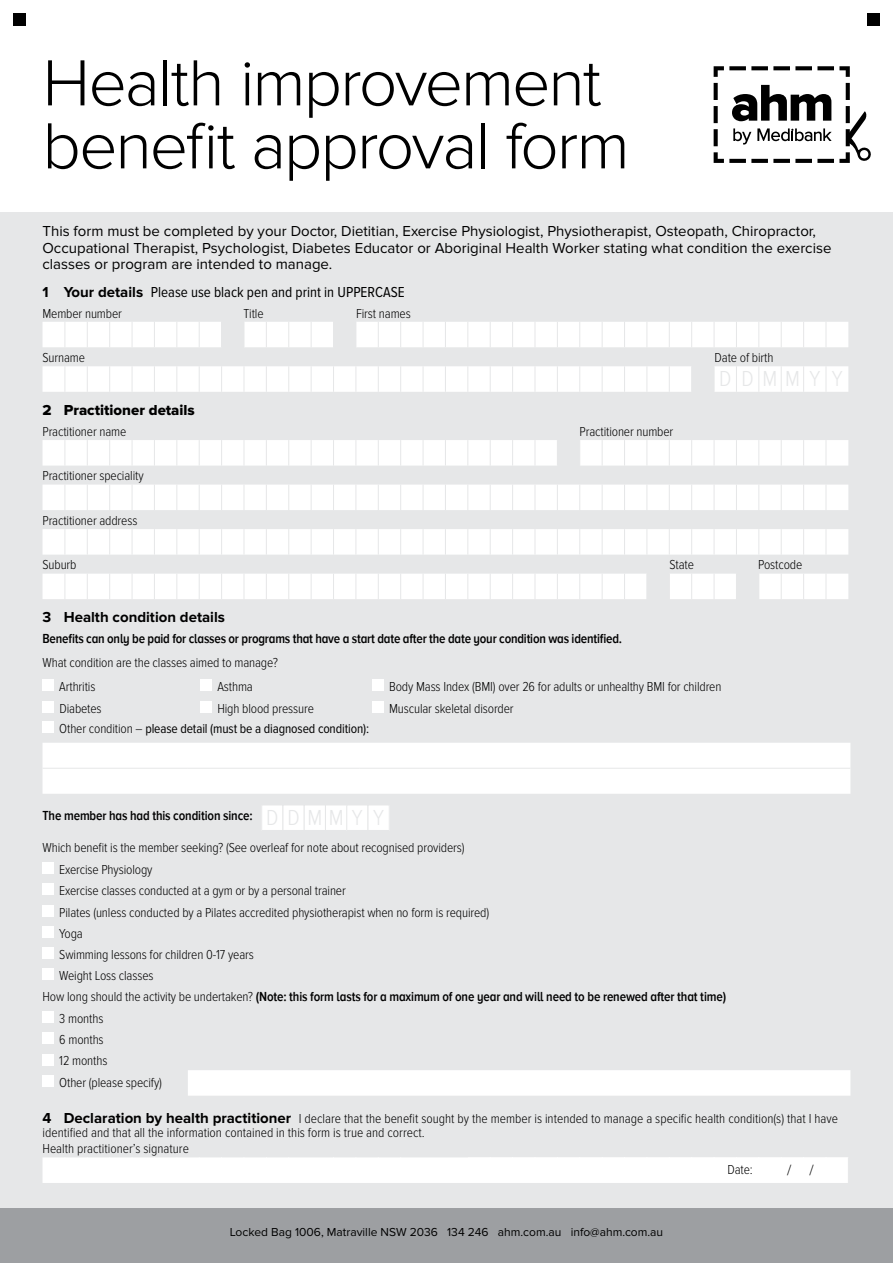
<style>
.page{position:relative;width:893px;height:1263px;background:#fff}
.page>*{position:absolute;margin:0;border:0;box-sizing:border-box;transform-origin:0 0}
.t1{font:300 67.5px/63px "Proxima Nova";letter-spacing:-.03em;color:#000}
.t2{font:300 22.5px "Proxima Nova Cond";letter-spacing:.395em;color:#e6e7e8}
.t3{font:15px/16.5px "Proxima Nova";color:#000}
.t4{font:15px "Proxima Nova Cond";color:#000}
.t5{font:700 15px "Proxima Nova";color:#000}
.t6{font:15px "Proxima Nova Extrabld";color:#000}
.t7{font:300 15px "Proxima Nova";color:#000}
.t8{font:300 13.5px/21.3px "Proxima Nova Cond";letter-spacing:-.01em;color:#000}
.t9{font:600 13.5px "Proxima Nova A Cond";letter-spacing:-.01em;color:#000}
.t10{font:13.5px "Proxima Nova Cond";letter-spacing:-.01em;color:#000}
.t11{font:12px "Proxima Nova";color:#000}
.s1{font-family:"Proxima Nova";font-weight:700}
.s2{font-weight:300}
.s3{font-family:"Proxima Nova Cond";font-weight:300}
.s4{font-family:"Proxima Nova";font-weight:700;font-size:15px}
</style>
<div class="page">
<div style="left:0;top:212px;width:893px;height:1051px;background:#e6e7e8"></div>
<svg style="left:714px;top:66px;width:157px;height:97px"></svg>
<div style="left:0;top:1209px;width:893px;height:54px;background:#9d9fa2"></div>
<div style="left:13px;top:13px;width:13px;height:13px;background:#000"></div>
<div style="left:867px;top:13px;width:13px;height:13px;background:#000"></div>
<svg style="left:43px;top:322px;width:805px;height:25px;background:#fcfcfc"></svg>
<svg style="left:43px;top:366px;width:805px;height:26px;background:#fcfcfc"></svg>
<svg style="left:43px;top:440px;width:805px;height:26px;background:#fcfcfc"></svg>
<div style="left:43px;top:485px;width:805px;height:25px;background:#fff"></div>
<svg style="left:43px;top:529px;width:805px;height:26px;background:#fdfdfd"></svg>
<svg style="left:43px;top:574px;width:805px;height:25px;background:#fcfcfc"></svg>
<svg style="left:43px;top:743px;width:807px;height:353px"></svg>
<hr style="left:43px;top:768px;width:145px;height:1px;background:#e6e7e8">
<hr style="left:188px;top:768px;width:172px;height:1px;background:#e6e7e8">
<hr style="left:360px;top:768px;width:490px;height:1px;background:#e6e7e8">
<div style="left:43px;top:679px;width:11px;height:12px;background:#fff"></div>
<div style="left:201px;top:679px;width:11px;height:12px;background:#fff"></div>
<div style="left:372px;top:679px;width:11px;height:12px;background:#fff"></div>
<div style="left:43px;top:701px;width:11px;height:11px;background:#fff"></div>
<div style="left:201px;top:701px;width:11px;height:11px;background:#fff"></div>
<div style="left:372px;top:701px;width:11px;height:11px;background:#fff"></div>
<div style="left:43px;top:721px;width:11px;height:12px;background:#fff"></div>
<div style="left:43px;top:862px;width:11px;height:12px;background:#fff"></div>
<div style="left:43px;top:883px;width:11px;height:12px;background:#fff"></div>
<div style="left:43px;top:905px;width:11px;height:12px;background:#fff"></div>
<div style="left:43px;top:926px;width:11px;height:12px;background:#fff"></div>
<div style="left:43px;top:947px;width:11px;height:12px;background:#fff"></div>
<div style="left:43px;top:968px;width:11px;height:12px;background:#fff"></div>
<div style="left:43px;top:1011px;width:11px;height:12px;background:#fff"></div>
<div style="left:43px;top:1032px;width:11px;height:12px;background:#fff"></div>
<div style="left:43px;top:1053px;width:11px;height:12px;background:#fff"></div>
<div style="left:43px;top:1075px;width:11px;height:12px;background:#fff"></div>
<div style="left:43px;top:1157px;width:805px;height:26px;background:#fff"></div>
<div style="left:262px;top:805px;width:21px;height:25px;background:#fff"></div>
<div style="left:261px;top:805px;width:22px;height:26px;border:1px solid #e6e7e8"></div>
<div style="left:283px;top:805px;width:21px;height:25px;background:#fff"></div>
<div style="left:283px;top:805px;width:21px;height:26px;border:1px solid #e6e7e8"></div>
<div style="left:304px;top:805px;width:21px;height:25px;background:#fff"></div>
<div style="left:304px;top:805px;width:22px;height:26px;border:1px solid #e6e7e8"></div>
<div style="left:325px;top:805px;width:22px;height:25px;background:#fff"></div>
<div style="left:325px;top:805px;width:22px;height:26px;border:1px solid #e6e7e8"></div>
<div style="left:347px;top:805px;width:21px;height:25px;background:#fff"></div>
<div style="left:347px;top:805px;width:21px;height:26px;border:1px solid #e6e7e8"></div>
<div style="left:368px;top:805px;width:21px;height:25px;background:#fff"></div>
<div style="left:368px;top:805px;width:21px;height:26px;border:1px solid #e6e7e8"></div>
<h1 class="t1" style="left:43px;top:52px;width:589px">Health improvement benefit approval form</h1>
<p class="t3" style="left:43px;top:223px;width:790px">This form must be completed by your Doctor, Dietitian, Exercise Physiologist, Physiotherapist, Osteopath, Chiropractor,<br>Occupational Therapist, Psychologist, Diabetes Educator or Aboriginal Health Worker stating what condition the exercise classes or program are intended to manage.</p>
<p class="t4" style="left:43px;top:283px;width:364px"><span class="s1">1 Your details</span> Please use black pen and print in UPPERCASE</p>
<p class="t8" style="left:43px;top:303px;width:81px">Member number</p>
<p class="t8" style="left:244px;top:303px;width:22px">Title</p>
<p class="t8" style="left:356px;top:303px;width:56px">First names</p>
<p class="t8" style="left:43px;top:347px;width:44px">Surname</p>
<p class="t8" style="left:715px;top:347px;width:60px">Date of birth</p>
<h2 class="t2" style="left:719px;top:366px;width:125px">DDMMYY</h2>
<p class="t6" style="left:43px;top:401px;width:154px">2 Practitioner details</p>
<p class="t8" style="left:43px;top:421px;width:85px">Practitioner name</p>
<p class="t8" style="left:580px;top:421px;width:95px">Practitioner number</p>
<p class="t8" style="left:43px;top:465px;width:103px">Practitioner speciality</p>
<p class="t8" style="left:43px;top:510px;width:96px">Practitioner address</p>
<p class="t8" style="left:43px;top:554px;width:36px">Suburb</p>
<p class="t8" style="left:670px;top:554px;width:26px">State</p>
<p class="t8" style="left:758px;top:554px;width:46px">Postcode</p>
<p class="t5" style="left:43px;top:609px;width:184px">3 Health condition details</p>
<p class="t9" style="left:43px;top:631px;width:581px">Benefits can only be paid for classes or programs that have a start date after the date your condition was identified.</p>
<p class="t8" style="left:59px;top:651px;width:220px;line-height:24px;text-indent:-17px">What condition are the classes aimed to manage?<br>Arthritis</p>
<p class="t8" style="left:217px;top:676px;width:37px">Asthma</p>
<p class="t8" style="left:389px;top:676px;width:334px">Body Mass Index (BMI) over 26 for adults or unhealthy BMI for children</p>
<p class="t8" style="left:59px;top:698px;width:44px">Diabetes</p>
<p class="t8" style="left:217px;top:698px;width:98px">High blood pressure</p>
<p class="t8" style="left:389px;top:698px;width:126px">Muscular skeletal disorder</p>
<p class="t10" style="left:59px;top:721px;width:311px"><span class="s2">Other condition –</span> please detail (must be a diagnosed condition):</p>
<h2 class="t2" style="left:266px;top:805px;width:119px">DDMMYY</h2>
<p class="t9" style="left:43px;top:808px;width:212px">The member has had this condition since:</p>
<p class="t8" style="left:59px;top:837px;width:431px;text-indent:-17px">Which benefit is the member seeking? (See overleaf for note about recognised providers)<br>Exercise Physiology<br>Exercise classes conducted at a gym or by a personal trainer<br>Pilates (unless conducted by a Pilates accredited physiotherapist when no form is required)<br>Yoga<br>Swimming lessons for children 0-17 years<br>Weight Loss classes</p>
<p class="t9" style="left:43px;top:989px;width:685px"><span class="s3">How long should the activity be undertaken?</span> (Note: this form lasts for a maximum of one year and will need to be renewed after that time)</p>
<p class="t8" style="left:59px;top:1008px;width:104px">3 months<br>6 months<br>12 months<br>Other (please specify)</p>
<p class="t8" style="left:43px;top:1112px;width:797px;line-height:13.5px"><span class="s4">4 Declaration by health practitioner</span> I declare that the benefit sought by the member is intended to manage a specific health condition(s) that I have identified and that all the information contained in this form is true and correct.</p>
<p class="t8" style="left:43px;top:1138px;width:148px">Health practitioner’s signature</p>
<p class="t8" style="left:727px;top:1159px;width:27px">Date:</p>
<p class="t7" style="left:787px;top:1162px;width:28px">/ /</p>
<p class="t11" style="left:230px;top:1225px;width:435px">Locked Bag 1006, Matraville NSW 2036 134 246 ahm.com.au info@ahm.com.au</p>
</div>
